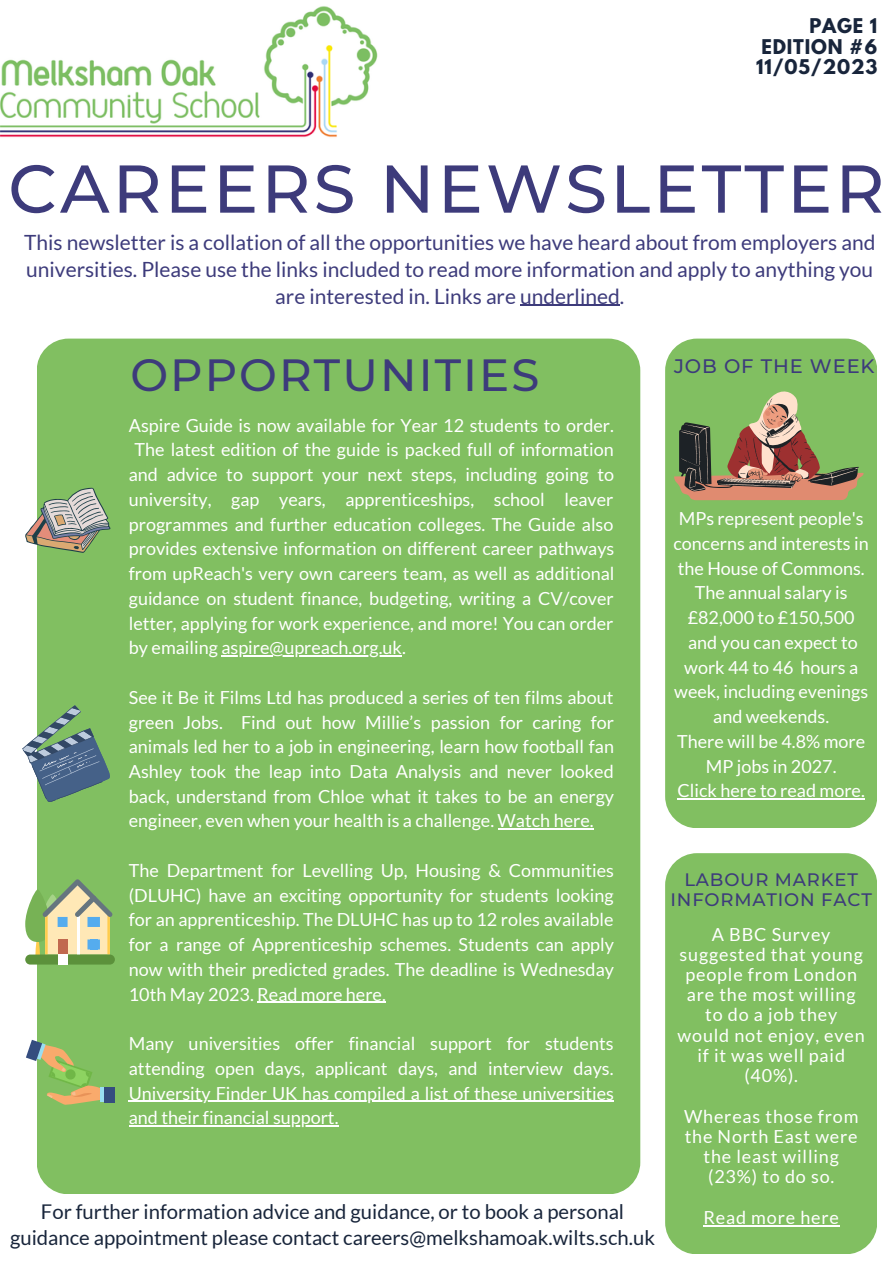
<style>
.page{position:relative;width:893px;height:1264px;background:#fff}
.page>*{position:absolute;margin:0;border:0;box-sizing:border-box;transform-origin:0 0}
.t1{font:500 67.5px "Montserrat";letter-spacing:.045em;color:#3d3b7b}
.t2{font:500 45px "Montserrat";letter-spacing:.045em;color:#3d3b7b}
.t3{font:21px/27px "Lato";color:#3d3b7b;text-align:center}
.t4{font:20.25px/25.8px "Lato";color:#18253b;text-align:center}
.t5{font:500 19.5px "Montserrat";letter-spacing:.045em;color:#3d3b7b}
.t6{font:18px/24.8px "Lato";color:#fff;text-align:justify}
.t7{font:18px/20.2px "Lato";letter-spacing:.045em;color:#fff;text-align:center}
.t8{font:500 18px/20.2px "Montserrat";letter-spacing:.045em;color:#3d3b7b;text-align:center}
.t9{font:700 18px "League Spartan";letter-spacing:.045em;color:#18253b}
</style>
<div class="page">
<div style="left:37px;top:338px;width:603px;height:856px;background:#81bf61;border-radius:32px"></div>
<div style="left:665px;top:338px;width:211px;height:490px;background:#81bf61;border-radius:32px"></div>
<div style="left:665px;top:853px;width:211px;height:400px;background:#81bf61;border-radius:32px"></div>
<img style="left:0;top:6px;width:378px;height:132px">
<hr style="left:520px;top:305px;width:99px;height:1px;background:#3d3b7b">
<hr style="left:221px;top:655px;width:181px;height:1px;background:#fff">
<hr style="left:497px;top:828px;width:96px;height:1px;background:#fff">
<hr style="left:257px;top:1001px;width:129px;height:1px;background:#fff">
<hr style="left:129px;top:1100px;width:485px;height:1px;background:#fff">
<hr style="left:129px;top:1125px;width:209px;height:1px;background:#fff">
<svg style="left:25px;top:487px;width:85px;height:66px"></svg>
<svg style="left:22px;top:705px;width:88px;height:96px"></svg>
<svg style="left:25px;top:879px;width:88px;height:75px"></svg>
<div style="left:25px;top:954px;width:90px;height:10px;background:#5c913b;border-radius:5px"></div>
<div style="left:58px;top:954px;width:10px;height:10px;background:#fff"></div>
<svg style="left:26px;top:1039px;width:75px;height:65px"></svg>
<div style="left:100px;top:1086px;width:5px;height:15px;background:#99def2"></div>
<div style="left:104px;top:1086px;width:11px;height:16px;background:#354d7f"></div>
<svg style="left:674px;top:391px;width:190px;height:109px"></svg>
<hr style="left:703px;top:1224px;width:136px;height:2px;background:#fff">
<hr style="left:677px;top:798px;width:187px;height:1px;background:#fff">
<p class="t9" style="left:809px;top:17px;width:69px">PAGE 1</p>
<p class="t9" style="left:761px;top:37px;width:117px">EDITION #6</p>
<p class="t9" style="left:756px;top:58px;width:123px">11/05/2023</p>
<p class="t1" style="left:8px;top:147px;width:877px">CAREERS NEWSLETTER</p>
<p class="t3" style="left:24px;top:228px;width:852px">This newsletter is a collation of all the opportunities we have heard about from employers and universities. Please use the links included to read more information and apply to anything you are interested in. Links are underlined.</p>
<p class="t2" style="left:130px;top:347px;width:410px">OPPORTUNITIES</p>
<p class="t6" style="left:129px;top:412px;width:486px">Aspire Guide is now available for Year 12 students to order.</p>
<p class="t6" style="left:134px;top:437px;width:481px">The latest edition of the guide is packed full of information</p>
<p class="t6" style="left:129px;top:462px;width:487px">and advice to support your next steps, including going to</p>
<p class="t6" style="left:129px;top:486px;width:486px">university, gap years, apprenticeships, school leaver</p>
<p class="t6" style="left:129px;top:511px;width:486px">programmes and further education colleges. The Guide also</p>
<p class="t6" style="left:129px;top:536px;width:487px">provides extensive information on different career pathways</p>
<p class="t6" style="left:129px;top:560px;width:487px">from upReach's very own careers team, as well as additional</p>
<p class="t6" style="left:129px;top:585px;width:486px">guidance on student finance, budgeting, writing a CV/cover</p>
<p class="t6" style="left:129px;top:610px;width:486px">letter, applying for work experience, and more! You can order</p>
<p class="t6" style="left:129px;top:635px;width:278px">by emailing aspire@upreach.org.uk.</p>
<p class="t6" style="left:129px;top:684px;width:487px">See it Be it Films Ltd has produced a series of ten films about green Jobs. Find out how Millie’s passion for caring for animals led her to a job in engineering, learn how football fan Ashley took the leap into Data Analysis and never looked back, understand from Chloe what it takes to be an energy engineer, even when your health is a challenge. Watch here.</p>
<p class="t6" style="left:129px;top:857px;width:486px">The Department for Levelling Up, Housing &amp; Communities (DLUHC) have an exciting opportunity for students looking for an apprenticeship. The DLUHC has up to 12 roles available for a range of Apprenticeship schemes. Students can apply now with their predicted grades. The deadline is Wednesday 10th May 2023. Read more here.</p>
<p class="t6" style="left:129px;top:1030px;width:486px">Many universities offer financial support for students attending open days, applicant days, and interview days.<br>University Finder UK has compiled a list of these universities and their financial support.</p>
<p class="t4" style="left:10px;top:1197px;width:646px">For further information advice and guidance, or to book a personal guidance appointment please contact careers@melkshamoak.wilts.sch.uk</p>
<p class="t5" style="left:674px;top:354px;width:202px">JOB OF THE WEEK</p>
<p class="t6" style="left:673px;top:506px;width:197px;text-align:center">MPs represent people's concerns and interests in the House of Commons.<br>The annual salary is £82,000 to £150,500</p>
<p class="t6" style="left:674px;top:629px;width:195px;text-align:center">and you can expect to work 44 to 46 hours a week, including evenings and weekends.</p>
<p class="t6" style="left:677px;top:728px;width:189px;text-align:center">There will be 4.8% more<br>MP jobs in 2027.</p>
<p class="t6" style="left:677px;top:778px;width:189px">Click here to read more.</p>
<p class="t8" style="left:670px;top:869px;width:203px">LABOUR MARKET<br>INFORMATION FACT</p>
<p class="t7" style="left:677px;top:923px;width:189px">A BBC Survey suggested that young people from London are the most willing to do a job they would not enjoy, even if it was well paid (40%).</p>
<p class="t7" style="left:684px;top:1105px;width:176px">Whereas those from the North East were the least willing (23%) to do so.</p>
<p class="t7" style="left:703px;top:1206px;width:137px">Read more here</p>
</div>
